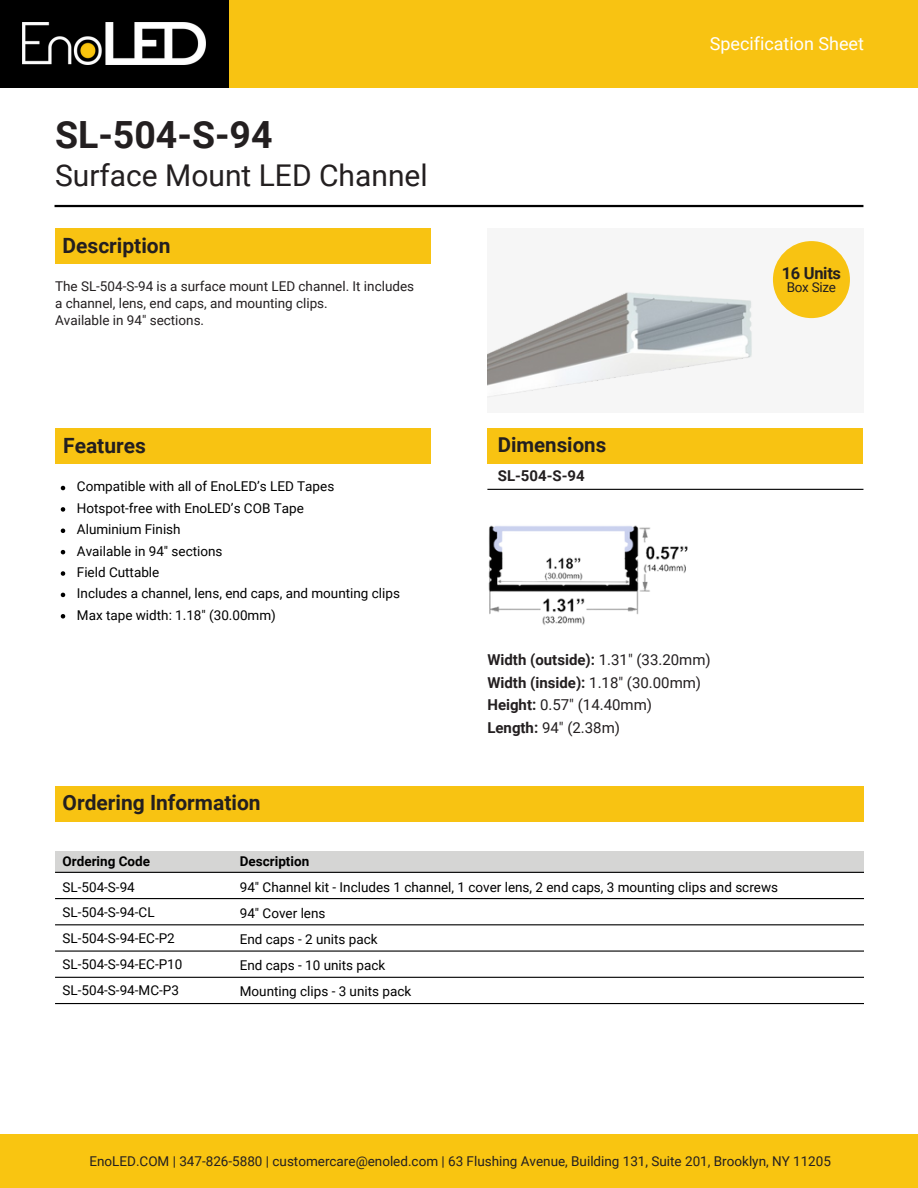
<style>
.page{position:relative;width:918px;height:1188px;background:#fff}
.page>*{position:absolute;margin:0;border:0;box-sizing:border-box;transform-origin:0 0}
.t1{font:700 37.5px "Roboto";color:#231f20}
.t2{font:30px "Roboto";color:#231f20}
.t3{font:700 21px "Roboto";color:#231f20}
.t4{font:700 20.55px "Roboto";color:#231f20}
.t5{font:18px "Roboto";color:#fff}
.t6{font:700 16.5px "Roboto";letter-spacing:-.02em;color:#231f20}
.t7{font:700 15px "Roboto";color:#231f20}
.t8{font:15px "Roboto";color:#231f20}
.t9{font:13.5px "Roboto";color:#000}
.t10{font:13.5px/16.8px "Roboto";color:#231f20}
.t11{font:700 13.5px "Roboto";color:#000}
.s1{font-weight:400}
.s2{font-weight:700}
</style>
<div class="page">
<div style="left:55px;top:229px;width:376px;height:35px;background:#f8c312"></div>
<div style="left:55px;top:429px;width:376px;height:35px;background:#f8c312"></div>
<div style="left:487px;top:429px;width:376px;height:35px;background:#f8c312"></div>
<div style="left:55px;top:786px;width:809px;height:35px;background:#f8c312"></div>
<div style="left:487px;top:229px;width:376px;height:184px;background:#f6f6f6"></div>
<div style="left:229px;top:0;width:689px;height:87px;background:#f8c312"></div>
<div style="left:0;top:0;width:229px;height:87px;background:#000"></div>
<img style="left:23px;top:23px;width:182px;height:41px">
<hr style="left:55px;top:205px;width:808px;height:2px;background:#000">
<hr style="left:487px;top:489px;width:376px;height:1px;background:#000">
<div style="left:55px;top:851px;width:809px;height:22px;background:#d5d5d4"></div>
<hr style="left:55px;top:898px;width:809px;height:1px;background:#000">
<hr style="left:55px;top:872px;width:809px;height:1px;background:#000">
<hr style="left:55px;top:1003px;width:809px;height:1px;background:#000">
<hr style="left:55px;top:977px;width:809px;height:1px;background:#000">
<hr style="left:55px;top:924px;width:809px;height:1px;background:#000">
<hr style="left:55px;top:951px;width:809px;height:1px;background:#000">
<svg style="left:61px;top:486px;width:4px;height:4px"></svg>
<svg style="left:61px;top:507px;width:4px;height:5px"></svg>
<svg style="left:61px;top:529px;width:4px;height:4px"></svg>
<svg style="left:61px;top:550px;width:4px;height:4px"></svg>
<svg style="left:61px;top:571px;width:4px;height:5px"></svg>
<svg style="left:61px;top:593px;width:4px;height:4px"></svg>
<svg style="left:61px;top:614px;width:4px;height:5px"></svg>
<img style="left:487px;top:292px;width:265px;height:103px">
<img style="left:488px;top:525px;width:200px;height:100px">
<div style="left:773px;top:241px;width:77px;height:77px;background:#f8c312;border-radius:50%"></div>
<div style="left:0;top:1134px;width:918px;height:54px;background:#f9c511"></div>
<p class="t1" style="left:55px;top:114px;width:219px">SL-504-S-94</p>
<p class="t2" style="left:55px;top:158px;width:374px">Surface Mount LED Channel</p>
<p class="t3" style="left:63px;top:233px;width:110px">Description</p>
<p class="t10" style="left:55px;top:278px;width:361px">The SL-504-S-94 is a surface mount LED channel. It includes a channel, lens, end caps, and mounting clips.</p>
<p class="t10" style="left:55px;top:312px;width:151px">Available in 94" sections.</p>
<h4 class="t3" style="left:63px;top:433px;width:84px">Features</h4>
<h1 class="t9" style="left:77px;top:479px;width:259px">Compatible with all of EnoLED’s LED Tapes</h1>
<h2 class="t9" style="left:77px;top:500px;width:228px">Hotspot-free with EnoLED’s COB Tape</h2>
<h3 class="t9" style="left:77px;top:522px;width:105px">Aluminium Finish</h3>
<p class="t9" style="left:77px;top:543px;width:147px">Available in 94" sections</p>
<p class="t9" style="left:77px;top:564px;width:84px">Field Cuttable</p>
<h3 class="t9" style="left:77px;top:586px;width:325px">Includes a channel, lens, end caps, and mounting clips</h3>
<p class="t9" style="left:77px;top:607px;width:201px">Max tape width: 1.18" (30.00mm)</p>
<p class="t3" style="left:63px;top:791px;width:200px">Ordering Information</p>
<h4 class="t5" style="left:710px;top:33px;width:156px">Specification Sheet</h4>
<p class="t4" style="left:498px;top:433px;width:110px">Dimensions</p>
<p class="t7" style="left:498px;top:467px;width:88px">SL-504-S-94</p>
<p class="t7" style="left:487px;top:652px;width:225px">Width (outside): <span class="s1">1.31" (33.20mm)</span></p>
<p class="t7" style="left:487px;top:674px;width:215px">Width (inside): <span class="s1">1.18" (30.00mm)</span></p>
<p class="t8" style="left:487px;top:697px;width:166px"><span class="s2">Height:</span> 0.57" (14.40mm)</p>
<p class="t8" style="left:487px;top:719px;width:134px"><span class="s2">Length:</span> 94" (2.38m)</p>
<p class="t6" style="left:782px;top:263px;width:61px">16 Units</p>
<p class="t10" style="left:787px;top:279px;width:51px">Box Size</p>
<p class="t11" style="left:63px;top:853px;width:89px">Ordering Code</p>
<h3 class="t9" style="left:63px;top:879px;width:74px">SL-504-S-94</h3>
<p class="t9" style="left:63px;top:905px;width:94px">SL-504-S-94-CL</p>
<p class="t9" style="left:63px;top:931px;width:114px">SL-504-S-94-EC-P2</p>
<p class="t9" style="left:63px;top:957px;width:121px">SL-504-S-94-EC-P10</p>
<p class="t9" style="left:63px;top:983px;width:118px">SL-504-S-94-MC-P3</p>
<h3 class="t11" style="left:240px;top:854px;width:71px">Description</h3>
<h5 class="t9" style="left:240px;top:880px;width:540px">94" Channel kit - Includes 1 channel, 1 cover lens, 2 end caps, 3 mounting clips and screws</h5>
<p class="t9" style="left:240px;top:905px;width:87px">94" Cover lens</p>
<p class="t9" style="left:240px;top:931px;width:139px">End caps - 2 units pack</p>
<p class="t9" style="left:240px;top:957px;width:147px">End caps - 10 units pack</p>
<p class="t9" style="left:240px;top:983px;width:173px">Mounting clips - 3 units pack</p>
<p class="t10" style="left:89px;top:1152px;width:743px">EnoLED.COM | 347-826-5880 | customercare@enoled.com | 63 Flushing Avenue, Building 131, Suite 201, Brooklyn, NY 11205</p>
</div>
